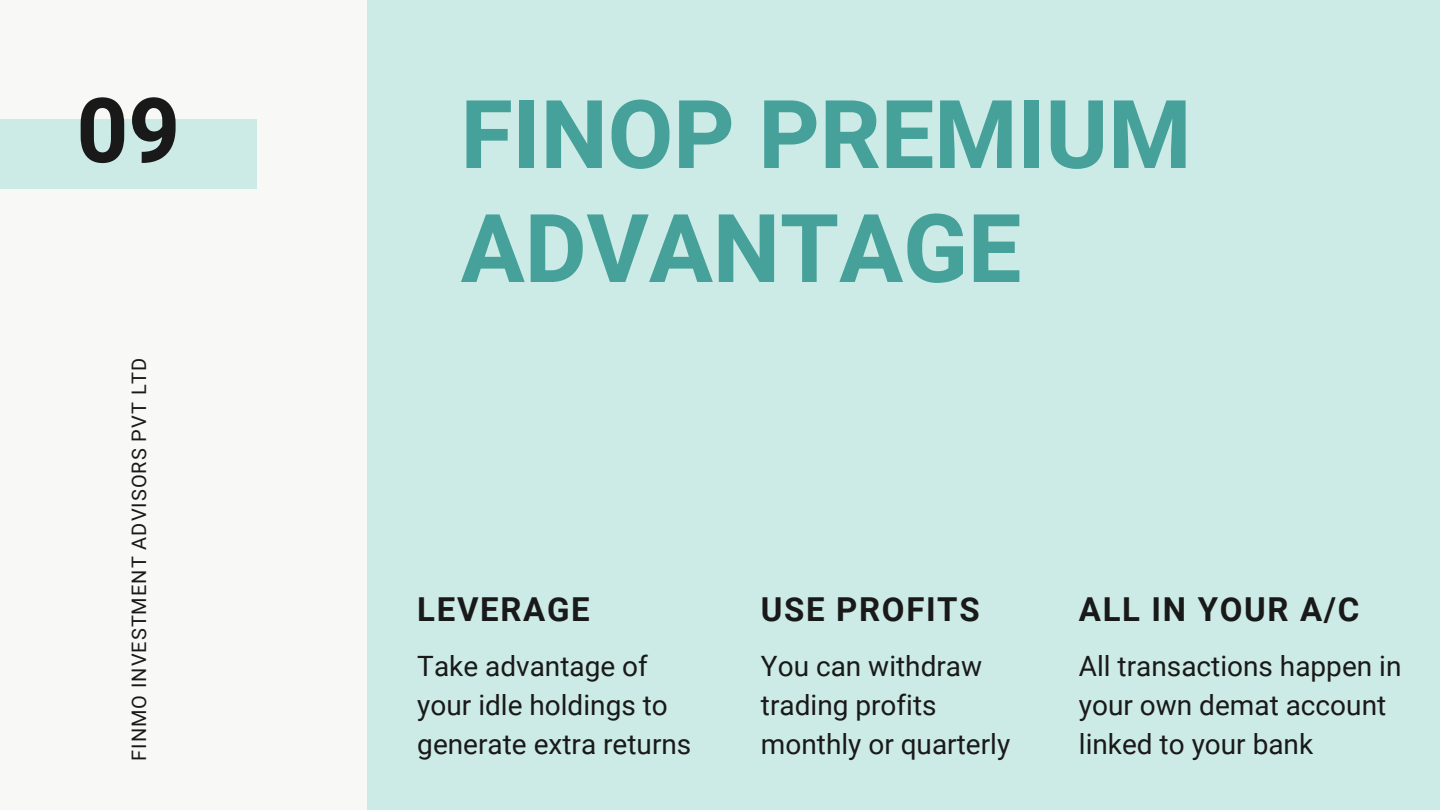
<style>
.page{position:relative;width:1440px;height:810px;background:#f8f8f6}
.page>*{position:absolute;margin:0;border:0;box-sizing:border-box;transform-origin:0 0}
.t1{font:700 95px/114px "Heebo";color:#45a19a}
.t2{font:700 90px "Heebo";color:#191919}
.t3{font:700 33px "Roboto";letter-spacing:.05em;color:#191919}
.t4{font:28px/38.7px "Roboto";color:#191919}
.t5{font:20px "Roboto";letter-spacing:.05em;color:#191919}
</style>
<div class="page">
<div style="left:0;top:119px;width:256px;height:70px;background:#ccebe6"></div>
<div style="left:368px;top:0;width:1072px;height:810px;background:#cdebe6"></div>
<p class="t2" style="left:77px;top:68px;width:105px">09</p>
<p class="t1" style="left:461px;top:81px;width:732px">FINOP PREMIUM<br>ADVANTAGE</p>
<p class="t5" style="left:128px;top:761px;width:405px;rotate:-90deg">FINMO INVESTMENT ADVISORS PVT LTD</p>
<p class="t3" style="left:417px;top:591px;width:174px">LEVERAGE</p>
<p class="t4" style="left:417px;top:647px;width:276px">Take advantage of your idle holdings to generate extra returns</p>
<p class="t3" style="left:761px;top:591px;width:220px">USE PROFITS</p>
<p class="t4" style="left:761px;top:647px;width:251px">You can withdraw trading profits monthly or quarterly</p>
<p class="t3" style="left:1079px;top:591px;width:282px">ALL IN YOUR A/C</p>
<p class="t4" style="left:1079px;top:647px;width:324px">All transactions happen in your own demat account linked to your bank</p>
</div>
